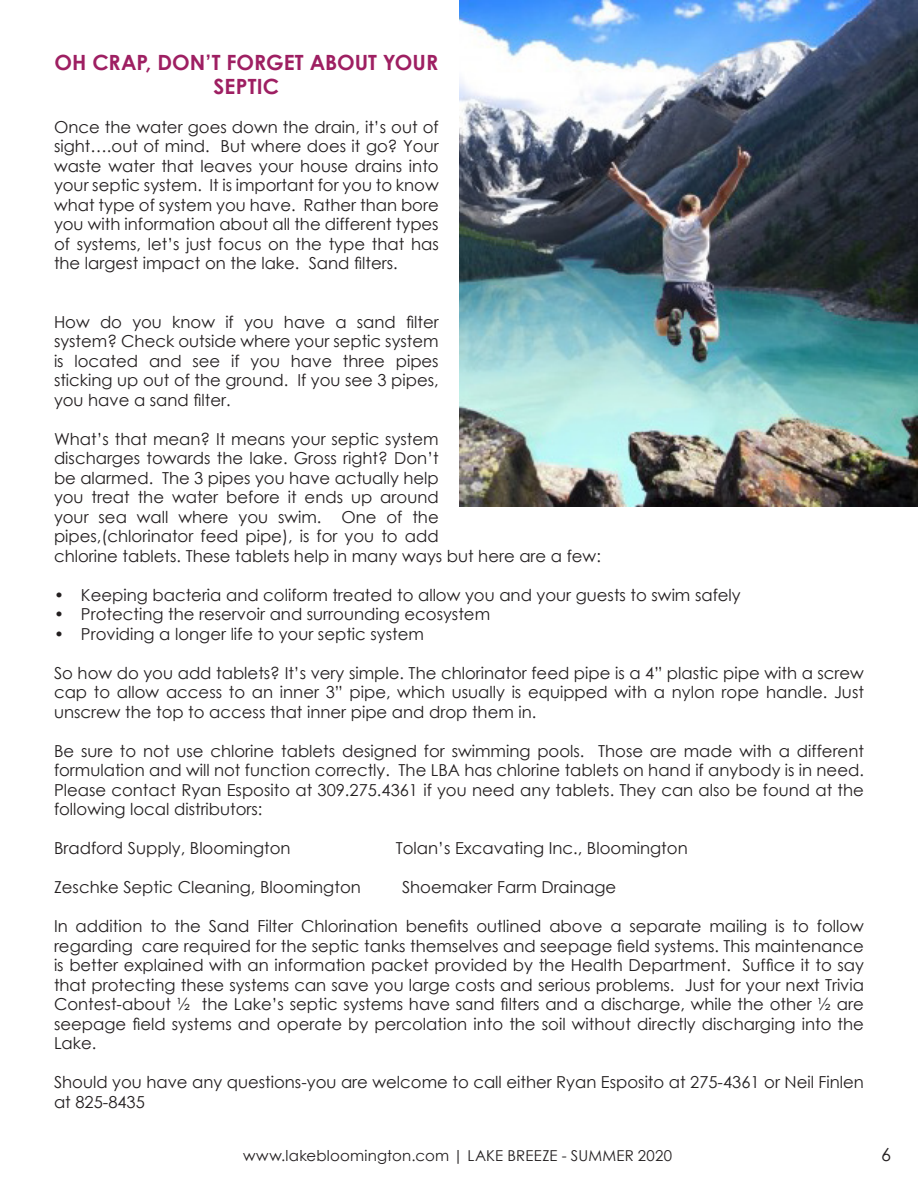
<style>
.page{position:relative;width:918px;height:1188px;background:#fff}
.page>*{position:absolute;margin:0;border:0;box-sizing:border-box;transform-origin:0 0}
.t1{font:700 21px/24px "Century Gothic";color:#9e1f62;text-align:center}
.t2{font:18px "Century Gothic";color:#231f20}
.t3{font:16.5px/19.5px "Century Gothic";color:#231f20;text-align:justify}
.t4{font:15px "Century Gothic";letter-spacing:.015em;color:#231f20}
</style>
<div class="page">
<img style="left:459px;top:0;width:459px;height:507px">
<p class="t1" style="left:55px;top:49px;width:385px">OH CRAP, DON’T FORGET ABOUT YOUR<br>SEPTIC</p>
<p class="t3" style="left:54px;top:117px;width:386px">Once the water goes down the drain, it’s out of sight….out of mind. But where does it go? Your waste water that leaves your house drains into your septic system. It is important for you to know what type of system you have. Rather than bore you with information about all the different types of systems, let’s just focus on the type that has the largest impact on the lake. Sand filters.</p>
<p class="t3" style="left:54px;top:312px;width:386px">How do you know if you have a sand filter system? Check outside where your septic system is located and see if you have three pipes sticking up out of the ground. If you see 3 pipes, you have a sand filter.</p>
<p class="t3" style="left:54px;top:429px;width:548px;text-align:left">What’s that mean? It means your septic system<br>discharges towards the lake. Gross right? Don’t<br>be alarmed. The 3 pipes you have actually help<br>you treat the water before it ends up around<br>your sea wall where you swim. One of the<br>pipes,(chlorinator feed pipe), is for you to add<br>chlorine tablets. These tablets help in many ways but here are a few:</p>
<p class="t3" style="left:54px;top:585px;width:688px">• Keeping bacteria and coliform treated to allow you and your guests to swim safely</p>
<p class="t3" style="left:54px;top:604px;width:438px">• Protecting the reservoir and surrounding ecosystem</p>
<p class="t3" style="left:54px;top:624px;width:371px">• Providing a longer life to your septic system</p>
<p class="t3" style="left:54px;top:663px;width:812px">So how do you add tablets? It’s very simple. The chlorinator feed pipe is a 4” plastic pipe with a screw cap to allow access to an inner 3” pipe, which usually is equipped with a nylon rope handle. Just unscrew the top to access that inner pipe and drop them in.</p>
<p class="t3" style="left:54px;top:741px;width:812px">Be sure to not use chlorine tablets designed for swimming pools. Those are made with a different formulation and will not function correctly. The LBA has chlorine tablets on hand if anybody is in need.<br>Please contact Ryan Esposito at 309.275.4361 if you need any tablets. They can also be found at the following local distributors:</p>
<p class="t3" style="left:54px;top:838px;width:238px">Bradford Supply, Bloomington</p>
<p class="t3" style="left:396px;top:838px;width:293px">Tolan’s Excavating Inc., Bloomington</p>
<p class="t3" style="left:54px;top:877px;width:308px">Zeschke Septic Cleaning, Bloomington</p>
<p class="t3" style="left:402px;top:877px;width:216px">Shoemaker Farm Drainage</p>
<p class="t3" style="left:54px;top:916px;width:812px">In addition to the Sand Filter Chlorination benefits outlined above a separate mailing is to follow regarding care required for the septic tanks themselves and seepage field systems. This maintenance is better explained with an information packet provided by the Health Department. Suffice it to say that protecting these systems can save you large costs and serious problems. Just for your next Trivia Contest-about ½ the Lake’s septic systems have sand filters and a discharge, while the other ½ are seepage field systems and operate by percolation into the soil without directly discharging into the Lake.</p>
<p class="t3" style="left:54px;top:1072px;width:812px">Should you have any questions-you are welcome to call either Ryan Esposito at 275-4361 or Neil Finlen at 825-8435</p>
<p class="t4" style="left:243px;top:1145px;width:431px">www.lakebloomington.com | LAKE BREEZE - SUMMER 2020</p>
<p class="t2" style="left:881px;top:1142px;width:11px">6</p>
</div>
